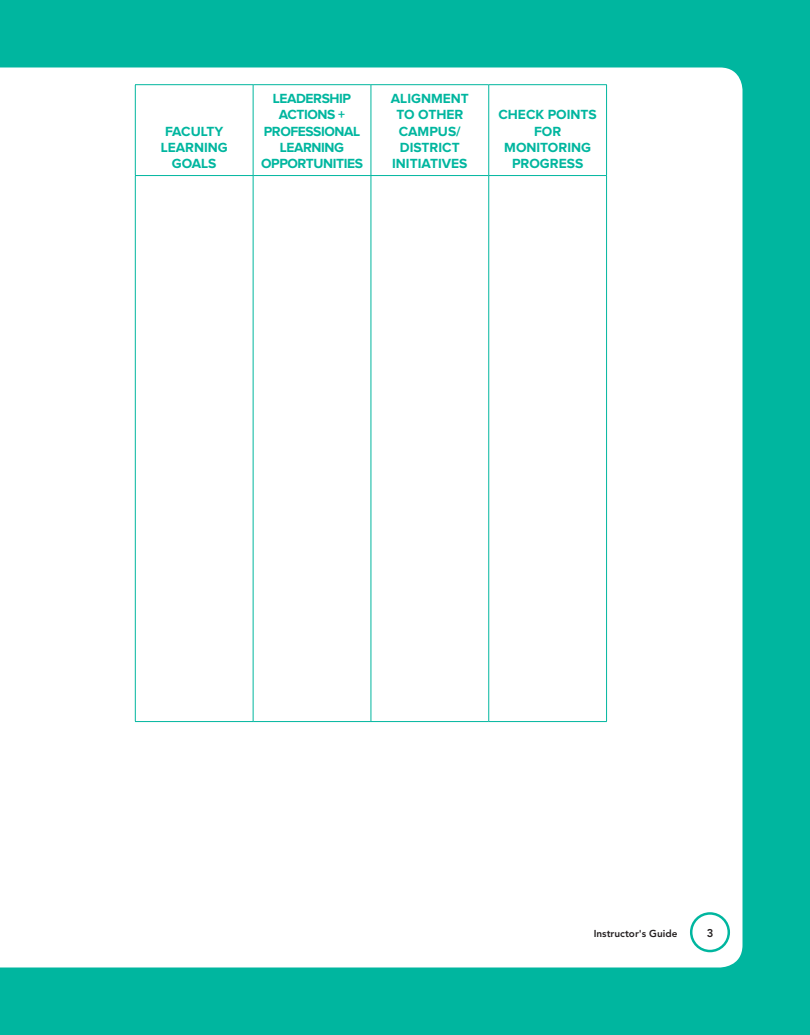
<style>
.page{position:relative;width:810px;height:1035px;background:#00b69f}
.page>*{position:absolute;margin:0;border:0;box-sizing:border-box;transform-origin:0 0}
.t1{font:700 13.75px/16.2px "Proxima Nova";color:#00b69f;text-align:center}
.t2{font:700 13.75px/16.2px "Proxima Nova";letter-spacing:-.03em;color:#00b69f;text-align:center}
.t3{font:800 11.25px "Avenir LT Std";color:#231f20}
.t4{font:800 10px "Avenir LT Std";color:#231f20}
</style>
<div class="page">
<div style="left:0;top:68px;width:742px;height:900px;background:#fff"></div>
<div style="left:690px;top:912px;width:40px;height:40px;border:2px solid #00b69f;border-radius:50%"></div>
<div style="left:135px;top:776px;width:473px;height:12px;background:#fff"></div>
<hr style="left:135px;top:84px;width:118px;height:1px;background:#00b69f">
<hr style="left:135px;top:85px;width:1px;height:90px;background:#00b69f">
<hr style="left:253px;top:84px;width:118px;height:1px;background:#00b69f">
<hr style="left:253px;top:85px;width:1px;height:90px;background:#00b69f">
<hr style="left:371px;top:84px;width:118px;height:1px;background:#00b69f">
<hr style="left:371px;top:85px;width:1px;height:90px;background:#00b69f">
<hr style="left:489px;top:84px;width:118px;height:1px;background:#00b69f">
<hr style="left:488px;top:85px;width:1px;height:90px;background:#00b69f">
<hr style="left:606px;top:85px;width:1px;height:90px;background:#00b69f">
<hr style="left:135px;top:175px;width:118px;height:1px;background:#00b69f">
<hr style="left:135px;top:176px;width:1px;height:545px;background:#00b69f">
<hr style="left:253px;top:175px;width:118px;height:1px;background:#00b69f">
<hr style="left:253px;top:176px;width:1px;height:545px;background:#00b69f">
<hr style="left:371px;top:175px;width:118px;height:1px;background:#00b69f">
<hr style="left:371px;top:176px;width:1px;height:545px;background:#00b69f">
<hr style="left:489px;top:175px;width:118px;height:1px;background:#00b69f">
<hr style="left:488px;top:176px;width:1px;height:545px;background:#00b69f">
<hr style="left:606px;top:176px;width:1px;height:545px;background:#00b69f">
<hr style="left:135px;top:721px;width:118px;height:1px;background:#00b69f">
<hr style="left:253px;top:721px;width:118px;height:1px;background:#00b69f">
<hr style="left:371px;top:721px;width:118px;height:1px;background:#00b69f">
<hr style="left:489px;top:721px;width:118px;height:1px;background:#00b69f">
<p class="t1" style="left:161px;top:123px;width:69px">FACULTY<br>LEARNING<br>GOALS</p>
<p class="t2" style="left:261px;top:91px;width:103px">LEADERSHIP<br>ACTIONS +<br>PROFESSIONAL<br>LEARNING<br>OPPORTUNITIES</p>
<p class="t1" style="left:391px;top:91px;width:79px">ALIGNMENT<br>TO OTHER<br>CAMPUS/<br>DISTRICT<br>INITIATIVES</p>
<p class="t1" style="left:498px;top:107px;width:100px">CHECK POINTS<br>FOR<br>MONITORING<br>PROGRESS</p>
<p class="t4" style="left:594px;top:927px;width:85px">Instructor's Guide</p>
<p class="t3" style="left:707px;top:926px;width:8px">3</p>
</div>
